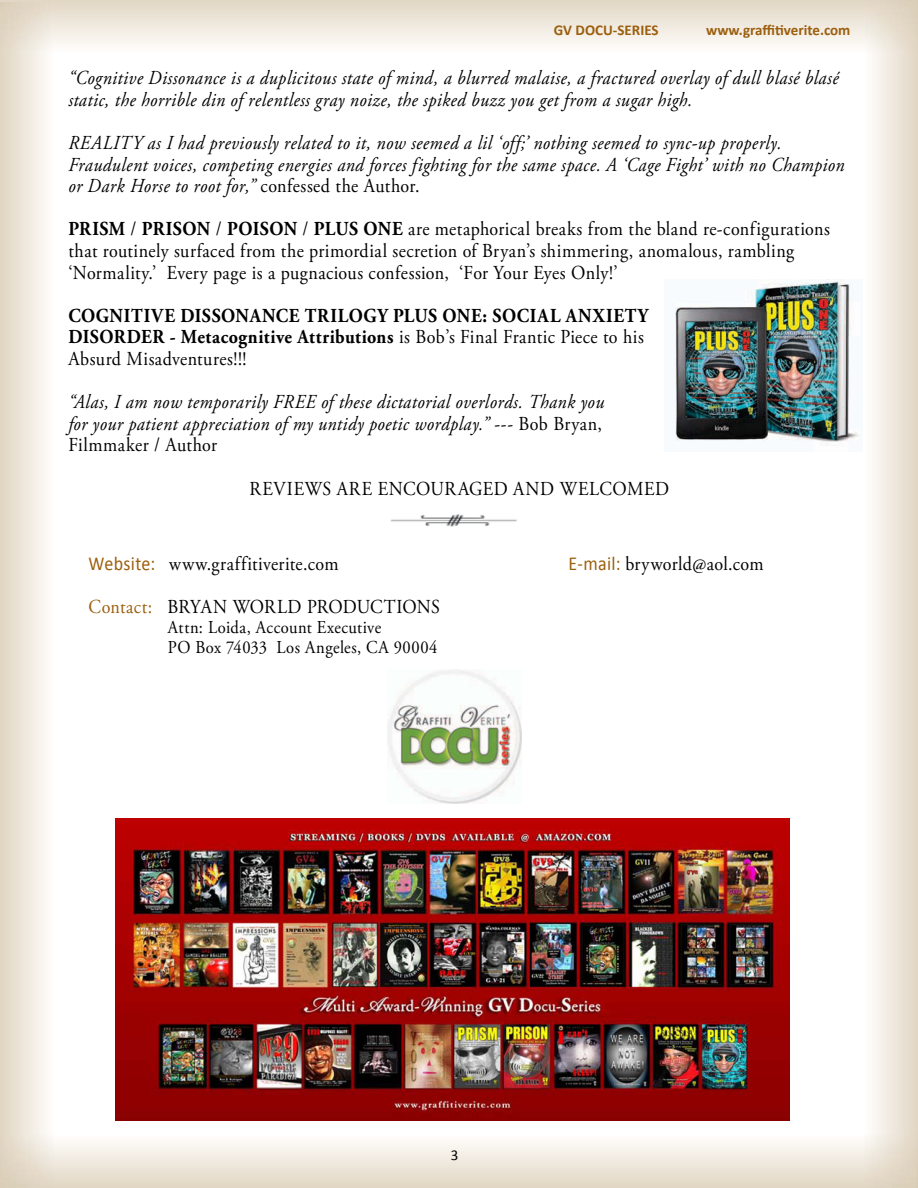
<style>
.page{position:relative;width:918px;height:1188px;background:#fff}
.page>*{position:absolute;margin:0;border:0;box-sizing:border-box;transform-origin:0 0}
.t1{font:italic 19.8px/21.6px "Adobe Garamond Pro";letter-spacing:.025em;color:#000;scale:.91 1}
.t2{font:19.8px/21.6px "Adobe Garamond Pro";letter-spacing:.025em;color:#000;scale:.91 1}
.t3{font:700 19.8px/21.6px "Adobe Garamond Pro";letter-spacing:.035em;color:#000;scale:.91 1}
.t4{font:18.15px/19.8px "Adobe Garamond Pro";letter-spacing:.03em;color:#000;scale:.91 1}
.t5{font:700 15px "Calibri";color:#9b5f0e}
.t6{font:15px "Calibri";color:#000}
.s1{font-style:normal}
.s2{font-weight:700}
.s3{font-weight:400}
.s4{font-family:"Calibri";color:#9b5f0e}
.s5{color:#9b5f0e}
</style>
<div class="page">
<svg style="left:0;top:0;width:864px;height:45px;background:#ede7db"></svg>
<svg style="left:0;top:52px;width:47px;height:1082px;background:#ede6db"></svg>
<img style="left:0;top:2px;width:54px;height:50px">
<div style="left:864px;top:52px;width:54px;height:1082px;background:linear-gradient(to right,#fffefd,#e1d7c4)"></div>
<div style="left:54px;top:1134px;width:810px;height:54px;background:linear-gradient(to bottom,#fffefd,#e1d7c4)"></div>
<img style="left:390px;top:514px;width:127px;height:13px">
<img style="left:115px;top:819px;width:675px;height:301px">
<img style="left:387px;top:670px;width:135px;height:134px">
<img style="left:675px;top:279px;width:184px;height:166px">
<p class="t5" style="left:554px;top:21px;width:106px">GV DOCU-SERIES</p>
<p class="t5" style="left:706px;top:21px;width:146px">www.graffitiverite.com</p>
<p class="t1" style="left:68px;top:68px;width:848px">“Cognitive Dissonance is a duplicitous state of mind, a blurred malaise, a fractured overlay of dull blasé blasé static, the horrible din of relentless gray noize, the spiked buzz you get from a sugar high.</p>
<p class="t1" style="left:68px;top:132px;width:855px">REALITY as I had previously related to it, now seemed a lil ‘off;’ nothing seemed to sync-up properly.<br>Fraudulent voices, competing energies and forces fighting for the same space. A ‘Cage Fight’ with no Champion or Dark Horse to root for,” <span class="s1">confessed the Author.</span></p>
<p class="t2" style="left:68px;top:219px;width:838px"><span class="s2">PRISM</span> / <span class="s2">PRISON</span> / <span class="s2">POISON</span> / <span class="s2">PLUS ONE</span> are metaphorical breaks from the bland re-configurations that routinely surfaced from the primordial secretion of Bryan’s shimmering, anomalous, rambling ‘Normality.’ Every page is a pugnacious confession, ‘For Your Eyes Only!’</p>
<p class="t3" style="left:68px;top:305px;width:639px">COGNITIVE DISSONANCE TRILOGY PLUS ONE: SOCIAL ANXIETY<br>DISORDER - Metacognitive Attributions <span class="s3">is Bob’s Final Frantic Piece to his<br>Absurd Misadventures!!!</span></p>
<p class="t1" style="left:68px;top:392px;width:590px;text-align:justify">“Alas, I am now temporarily FREE of these dictatorial overlords. Thank you for your patient appreciation of my untidy poetic wordplay.” <span class="s1">--- Bob Bryan, Filmmaker / Author</span></p>
<p class="t2" style="left:250px;top:478px;width:463px">REVIEWS ARE ENCOURAGED AND WELCOMED</p>
<p class="t2" style="left:89px;top:554px;width:276px"><span class="s4">Website:</span> www.graffitiverite.com</p>
<p class="t2" style="left:569px;top:554px;width:216px"><span class="s4">E-mail:</span> bryworld@aol.com</p>
<p class="t2" style="left:89px;top:597px;width:388px"><span class="s5">Contact:</span> BRYAN WORLD PRODUCTIONS</p>
<p class="t4" style="left:168px;top:618px;width:298px">Attn: Loida, Account Executive<br>PO Box 74033 Los Angeles, CA 90004</p>
<p class="t6" style="left:451px;top:1146px;width:9px">3</p>
</div>
